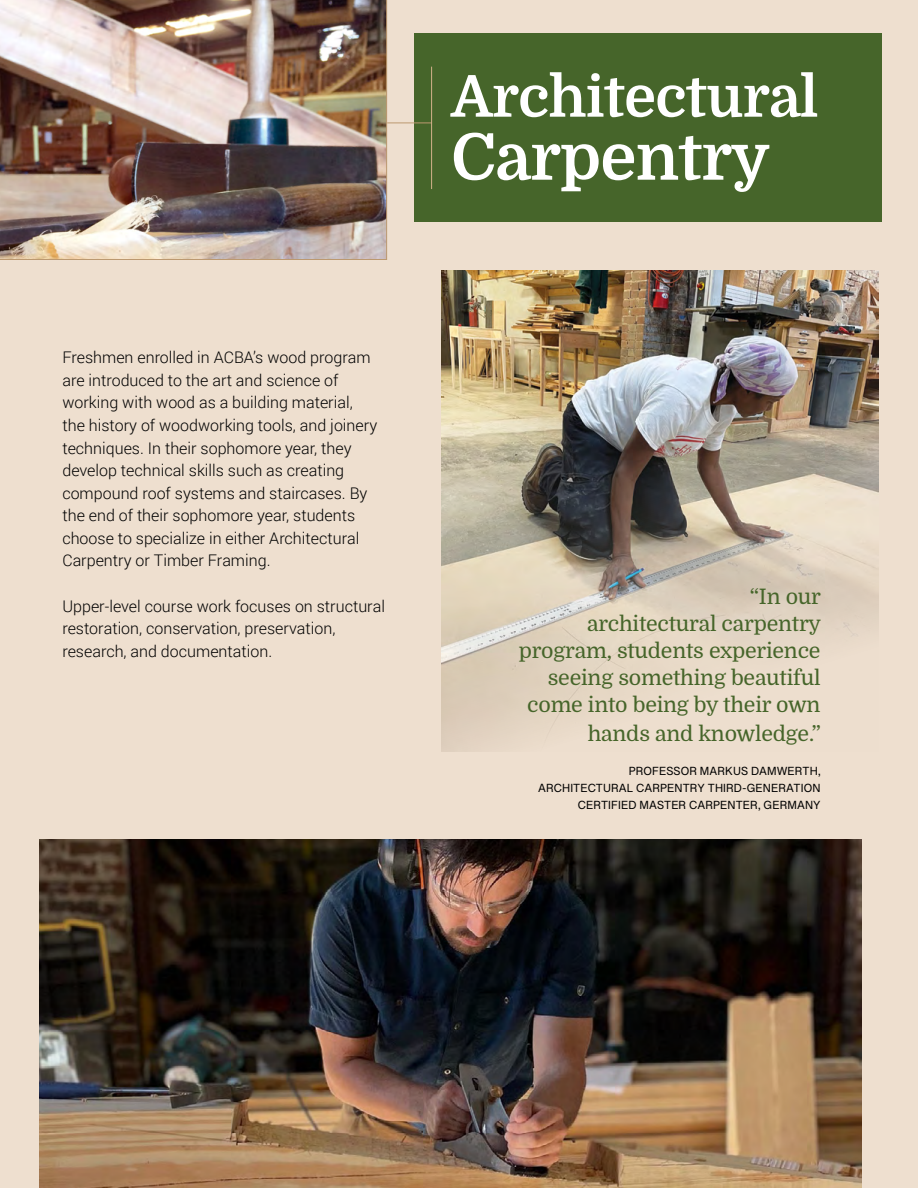
<style>
.page{position:relative;width:918px;height:1188px;background:#eedfcf}
.page>*{position:absolute;margin:0;border:0;box-sizing:border-box;transform-origin:0 0}
.t1{font:700 64.5px "Domine";letter-spacing:-.01em;color:#fff}
.t2{font:700 57px "Domine";letter-spacing:-.01em;color:#fff}
.t3{font:21.3px/27.3px "Domine";letter-spacing:-.01em;color:#46652a;text-align:right}
.t4{font:300 16.05px/22.5px "Roboto";color:#000}
.t5{font:500 12px/17.1px "Grantha Sangam MN";letter-spacing:.01em;color:#000;text-align:right}
</style>
<div class="page">
<div style="left:414px;top:34px;width:468px;height:188px;background:#46652a"></div>
<img style="left:441px;top:270px;width:437px;height:481px">
<img style="left:39px;top:839px;width:823px;height:349px">
<img style="left:0;top:0;width:387px;height:260px">
<hr style="left:387px;top:123px;width:45px;height:1px;background:#bc9970">
<hr style="left:431px;top:67px;width:1px;height:122px;background:#d2b18a">
<p class="t4" style="left:62px;top:346px;width:316px">Freshmen enrolled in ACBA’s wood program are introduced to the art and science of working with wood as a building material, the history of woodworking tools, and joinery techniques. In their sophomore year, they develop technical skills such as creating compound roof systems and staircases. By the end of their sophomore year, students choose to specialize in either Architectural Carpentry or Timber Framing.</p>
<p class="t4" style="left:62px;top:594px;width:324px">Upper-level course work focuses on structural restoration, conservation, preservation, research, and documentation.</p>
<h2 class="t2" style="left:451px;top:65px;width:369px">Architectural</h2>
<h1 class="t1" style="left:451px;top:122px;width:320px">Carpentry</h1>
<h3 class="t3" style="left:519px;top:583px;width:304px">“In our<br>architectural carpentry program, students experience seeing something beautiful come into being by their own hands and knowledge.”</h3>
<p class="t5" style="left:538px;top:762px;width:284px">PROFESSOR MARKUS DAMWERTH,<br>ARCHITECTURAL CARPENTRY THIRD-GENERATION<br>CERTIFIED MASTER CARPENTER, GERMANY</p>
</div>
